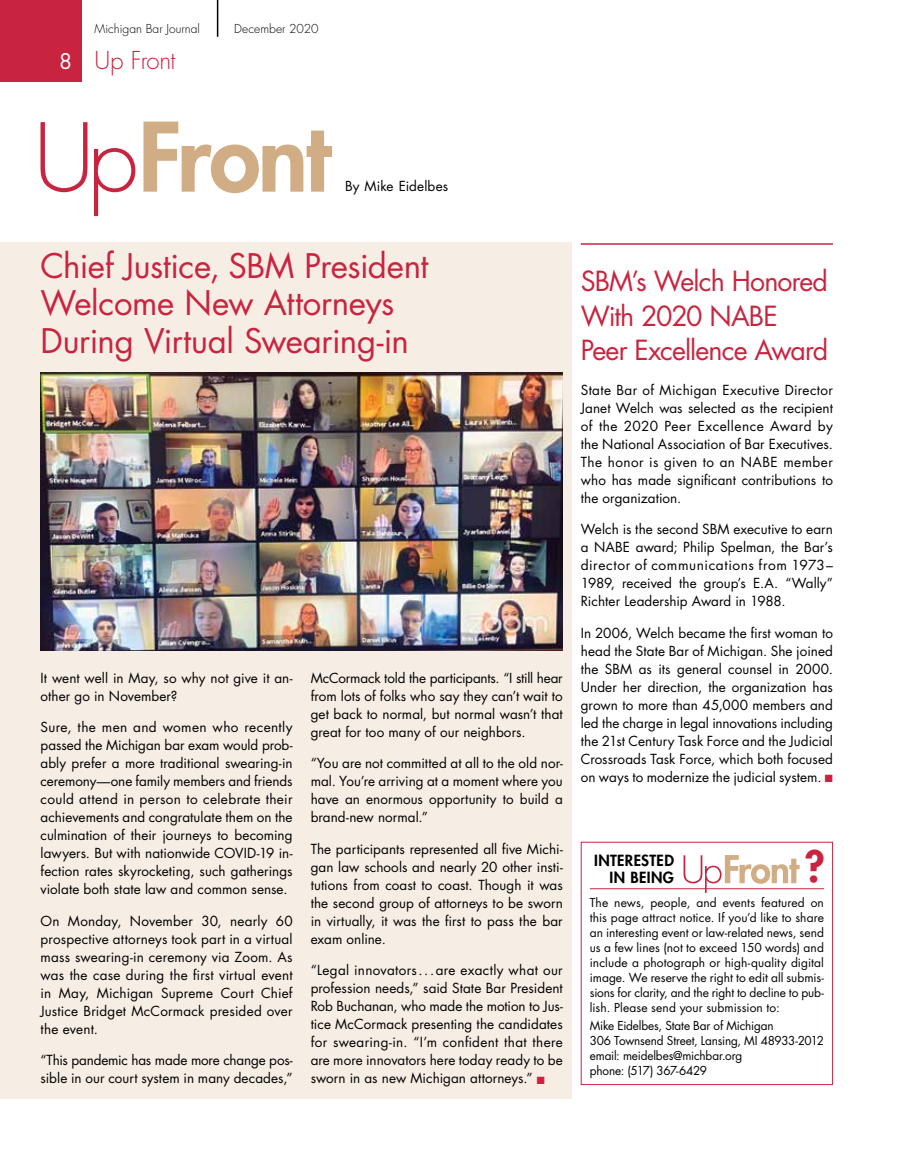
<style>
.page{position:relative;width:905px;height:1175px;background:#fff}
.page>*{position:absolute;margin:0;border:0;box-sizing:border-box;transform-origin:0 0}
.t1{font:800 42px "Futura";color:#c9243f}
.t2{font:33px/37.5px "Futura";letter-spacing:-.015em;color:#c9243f}
.t3{font:27px/34.5px "Futura";letter-spacing:-.035em;color:#c9243f}
.t4{font:300 24px "Futura";letter-spacing:-.02em;color:#c9243f}
.t5{font:800 15px/16.5px "Futura";letter-spacing:.025em;color:#000;text-align:right}
.t6{font:13.5px/18px "Futura";letter-spacing:.005em;color:#000;text-align:justify}
.t7{font:12px/15px "Futura";letter-spacing:-.01em;color:#000;text-align:justify}
.t8{font:300 12px "Futura";letter-spacing:.005em;color:#000}
.s1{font-weight:400;font-size:21px;color:#fff}
.s2{color:#c9243f}
</style>
<div class="page">
<div style="left:0;top:0;width:82px;height:82px;background:#c9243f"></div>
<hr style="left:217px;top:0;width:1px;height:37px;background:#000">
<svg style="left:143px;top:121px;width:189px;height:72px"></svg>
<svg style="left:40px;top:122px;width:47px;height:70px"></svg>
<svg style="left:94px;top:148px;width:41px;height:68px"></svg>
<svg style="left:683px;top:855px;width:116px;height:38px"></svg>
<hr style="left:590px;top:888px;width:234px;height:1px;background:#c9243f">
<div style="left:0;top:242px;width:572px;height:856px;background:#f6ede4"></div>
<img style="left:40px;top:372px;width:523px;height:279px">
<hr style="left:580px;top:243px;width:252px;height:2px;background:#c9243f">
<p class="t8" style="left:94px;top:21px;width:107px">Michigan Bar Journal</p>
<p class="t8" style="left:234px;top:21px;width:86px">December 2020</p>
<h3 class="t4" style="left:59px;top:45px;width:118px"><span class="s1">8</span> Up Front</h3>
<p class="t6" style="left:345px;top:176px;width:105px">By Mike Eidelbes</p>
<h2 class="t2" style="left:40px;top:246px;width:389px">Chief Justice, SBM President<br>Welcome New Attorneys<br>During Virtual Swearing-in</h2>
<p class="t6" style="left:40px;top:668px;width:254px">It went well in May, so why not give it an&shy;other go in November?</p>
<p class="t6" style="left:40px;top:718px;width:254px">Sure, the men and women who recently passed the Michigan bar exam would prob&shy;ably prefer a more traditional swearing-in ceremony—one family members and friends could attend in person to celebrate their achievements and congratulate them on the culmination of their journeys to becoming lawyers. But with nationwide COVID-19 in&shy;fection rates skyrocketing, such gatherings violate both state law and common sense.</p>
<p class="t6" style="left:40px;top:911px;width:254px">On Monday, November 30, nearly 60 prospective attorneys took part in a virtual mass swearing-in ceremony via Zoom. As was the case during the first virtual event in May, Michigan Supreme Court Chief Justice Bridget McCormack presided over the event.</p>
<p class="t6" style="left:40px;top:1051px;width:254px">“This pandemic has made more change pos&shy;sible in our court system in many decades,”</p>
<p class="t6" style="left:310px;top:668px;width:254px">McCormack told the participants. “I still hear from lots of folks who say they can’t wait to get back to normal, but normal wasn’t that great for too many of our neighbors.</p>
<p class="t6" style="left:310px;top:754px;width:254px">“You are not committed at all to the old nor&shy;mal. You’re arriving at a moment where you have an enormous opportunity to build a brand-new normal.”</p>
<p class="t6" style="left:310px;top:839px;width:254px">The participants represented all five Michi&shy;gan law schools and nearly 20 other insti&shy;tutions from coast to coast. Though it was the second group of attorneys to be sworn in virtually, it was the first to pass the bar exam online.</p>
<p class="t6" style="left:310px;top:961px;width:254px">“Legal innovators...are exactly what our profession needs,” said State Bar President Rob Buchanan, who made the motion to Jus&shy;tice McCormack presenting the candidates for swearing-in. “I’m confident that there are more innovators here today ready to be sworn in as new Michigan attorneys.” <span class="s2">■</span></p>
<h3 class="t3" style="left:580px;top:264px;width:249px">SBM’s Welch Honored<br>With 2020 NABE<br>Peer Excellence Award</h3>
<p class="t6" style="left:580px;top:380px;width:254px">State Bar of Michigan Executive Director Janet Welch was selected as the recipient of the 2020 Peer Excellence Award by the National Association of Bar Executives.<br>The honor is given to an NABE member who has made significant contributions to the organization.</p>
<p class="t6" style="left:580px;top:520px;width:254px">Welch is the second SBM executive to earn a NABE award; Philip Spelman, the Bar’s director of communications from 1973– 1989, received the group’s E.A. “Wally” Richter Leadership Award in 1988.</p>
<p class="t6" style="left:580px;top:623px;width:254px">In 2006, Welch became the first woman to head the State Bar of Michigan. She joined the SBM as its general counsel in 2000.<br>Under her direction, the organization has grown to more than 45,000 members and led the charge in legal innovations including the 21st Century Task Force and the Judicial Crossroads Task Force, which both focused on ways to modernize the judicial system. <span class="s2">■</span></p>
<p class="t5" style="left:594px;top:852px;width:81px">INTERESTED<br>IN BEING</p>
<h1 class="t1" style="left:804px;top:838px;width:22px">?</h1>
<p class="t7" style="left:590px;top:894px;width:236px">The news, people, and events featured on this page attract notice. If you’d like to share an interesting event or law-related news, send us a few lines (not to exceed 150 words) and include a photograph or high-quality digital image. We reserve the right to edit all submis&shy;sions for clarity, and the right to decline to pub&shy;lish. Please send your submission to:</p>
<p class="t7" style="left:590px;top:1017px;width:235px;text-align:left">Mike Eidelbes, State Bar of Michigan<br>306 Townsend Street, Lansing, MI 48933-2012 email: meidelbes@michbar.org<br>phone: (517) 367-6429</p>
</div>
